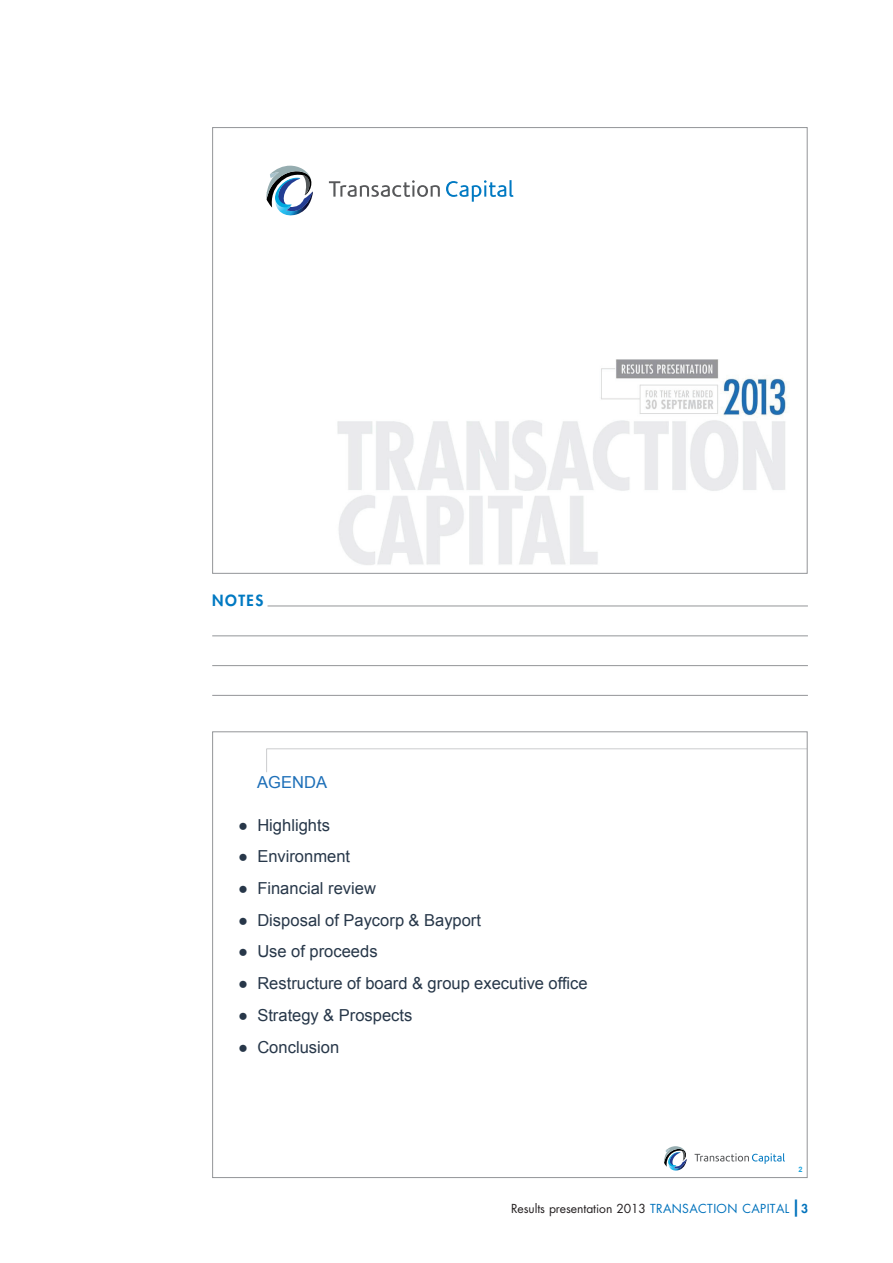
<style>
.page{position:relative;width:893px;height:1263px;background:#fff}
.page>*{position:absolute;margin:0;border:0;box-sizing:border-box;transform-origin:0 0}
.t1{font:16.5px "Arial";color:#273749}
.t2{font:16.5px "Arial";color:#1d6fb8}
.t3{font:800 15px "Futura Std";letter-spacing:.1em;color:#0079c2}
.t4{font:12.15px "Futura Std";letter-spacing:-.005em;color:#231f20}
.t5{font:700 7.35px "Arial";color:#1ca4de}
.s1{font-style:inherit}
.s2{color:#0072bc}
.s3{font-weight:800;font-size:17.1px;color:#0072bc}
.s4{font-weight:800;font-size:12px;color:#0072bc}
</style>
<div class="page">
<hr style="left:267px;top:606px;width:541px;height:1px;background:#939598">
<hr style="left:212px;top:635px;width:596px;height:1px;background:#939598">
<hr style="left:212px;top:665px;width:596px;height:1px;background:#939598">
<hr style="left:212px;top:695px;width:596px;height:1px;background:#939598">
<img style="left:337px;top:359px;width:449px;height:206px">
<svg style="left:266px;top:748px;width:539px;height:24px"></svg>
<svg style="left:329px;top:180px;width:111px;height:17px"></svg>
<svg style="left:446px;top:180px;width:67px;height:22px"></svg>
<img style="left:280px;top:212px;width:22px;height:4px">
<svg style="left:266px;top:166px;width:47px;height:46px"></svg>
<svg style="left:695px;top:1153px;width:90px;height:11px"></svg>
<img style="left:671px;top:1169px;width:10px;height:2px">
<svg style="left:664px;top:1146px;width:23px;height:23px"></svg>
<p class="t3" style="left:212px;top:590px;width:53px">NOTES</p>
<p class="t2" style="left:257px;top:772px;width:71px">AGENDA</p>
<p class="t1" style="left:238px;top:814px;width:93px"><span class="s1">●</span> Highlights</p>
<p class="t1" style="left:238px;top:846px;width:113px"><span class="s1">●</span> Environment</p>
<p class="t1" style="left:238px;top:877px;width:139px"><span class="s1">●</span> Financial review</p>
<p class="t1" style="left:238px;top:909px;width:244px"><span class="s1">●</span> Disposal of Paycorp &amp; Bayport</p>
<p class="t1" style="left:238px;top:941px;width:141px"><span class="s1">●</span> Use of proceeds</p>
<p class="t1" style="left:238px;top:972px;width:351px"><span class="s1">●</span> Restructure of board &amp; group executive office</p>
<p class="t1" style="left:238px;top:1004px;width:176px"><span class="s1">●</span> Strategy &amp; Prospects</p>
<p class="t1" style="left:238px;top:1036px;width:103px"><span class="s1">●</span> Conclusion</p>
<p class="t5" style="left:798px;top:1164px;width:6px">2</p>
<p class="t4" style="left:511px;top:1201px;width:298px">Results presentation 2013 <span class="s2">TRANSACTION CAPITAL</span> <span class="s3">|</span><span class="s4">3</span></p>
</div>
